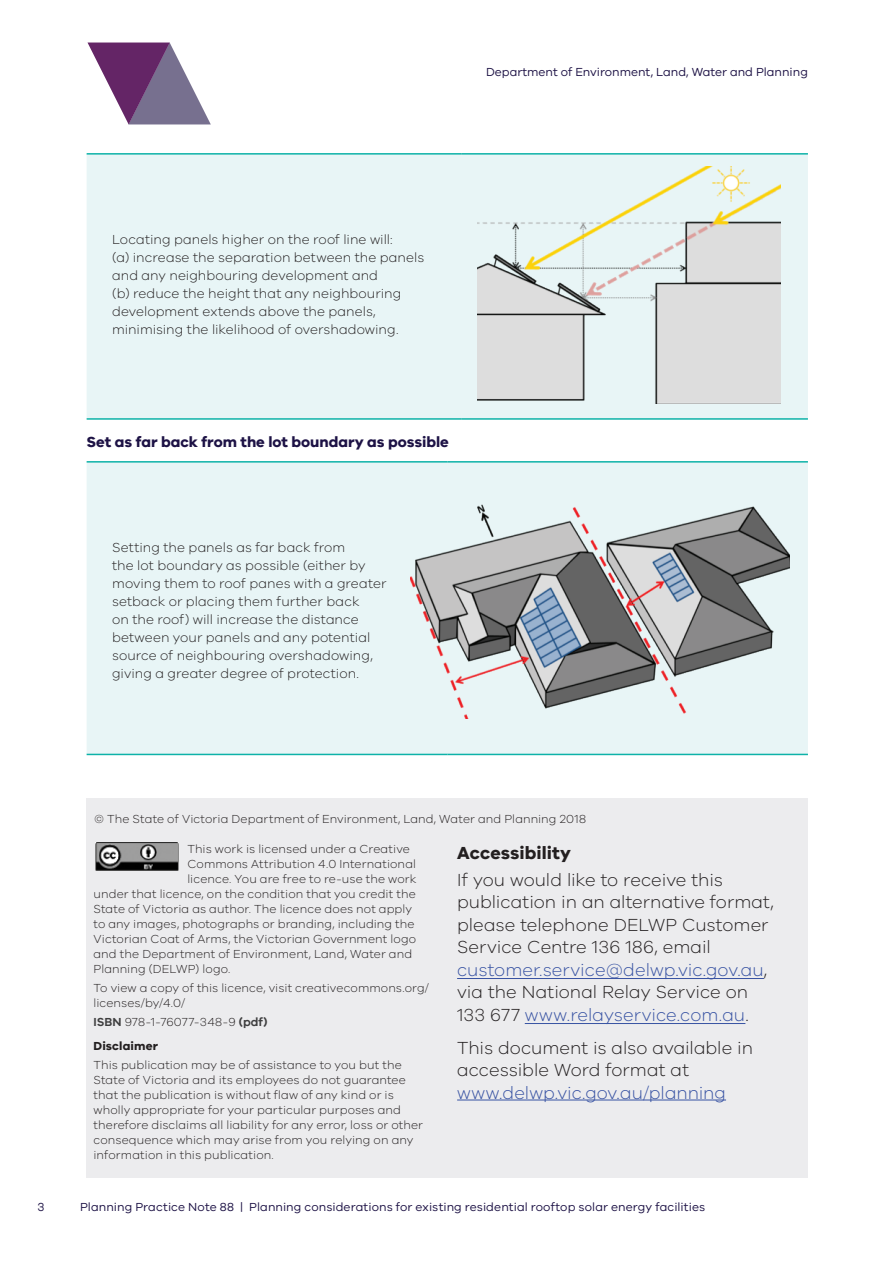
<style>
.page{position:relative;width:893px;height:1263px;background:#fff}
.page>*{position:absolute;margin:0;border:0;box-sizing:border-box;transform-origin:0 0}
.Accessibility{font:300 18px/22.5px "VIC";color:#231f20}
.Accessibility_Header{font:700 18px "VIC";letter-spacing:.005em;color:#231f20}
.Heading_2{font:700 15px "VIC";color:#1d1245}
.Body_text{font:300 13.5px/18px "VIC";letter-spacing:.005em;color:#231f20}
.Imprint{font:300 12px/15px "VIC";letter-spacing:.01em;color:#231f20}
.Accessibility_Header-2{font:300 12px/15px "VIC";letter-spacing:.01em;color:#231f20}
.t1{font:12px "VIC";letter-spacing:.005em;color:#1d1245}
.Imprint_Header{font:700 12px "VIC";letter-spacing:.01em;color:#231f20}
.s1{font-weight:600;color:#3e3e3f}
.s2{color:#3853a3}
</style>
<div class="page">
<svg style="left:87px;top:43px;width:124px;height:81px"></svg>
<div style="left:86px;top:798px;width:721px;height:380px;background:#ececee"></div>
<hr style="left:457px;top:978px;width:307px;height:1px;background:#3853a3">
<hr style="left:525px;top:1023px;width:220px;height:1px;background:#3853a3">
<hr style="left:457px;top:1099px;width:269px;height:1px;background:#3853a3">
<img style="left:96px;top:842px;width:83px;height:28px">
<div style="left:87px;top:155px;width:721px;height:263px;background:#e8f5f6"></div>
<hr style="left:87px;top:153px;width:375px;height:2px;background:#0db2a8">
<hr style="left:462px;top:153px;width:346px;height:2px;background:#0db2a8">
<hr style="left:87px;top:418px;width:375px;height:2px;background:#0db2a8">
<hr style="left:462px;top:418px;width:346px;height:2px;background:#0db2a8">
<div style="left:87px;top:463px;width:721px;height:291px;background:#e8f5f6"></div>
<hr style="left:87px;top:461px;width:360px;height:2px;background:#0db2a8">
<hr style="left:447px;top:461px;width:361px;height:2px;background:#0db2a8">
<hr style="left:87px;top:754px;width:360px;height:1px;background:#0db2a8">
<hr style="left:447px;top:754px;width:361px;height:1px;background:#0db2a8">
<img style="left:478px;top:166px;width:302px;height:237px">
<img style="left:410px;top:502px;width:380px;height:216px">
<p class="t1" style="left:486px;top:65px;width:323px">Department of Environment, Land, Water and Planning</p>
<p class="Body_text" style="left:112px;top:230px;width:314px">Locating panels higher on the roof line will:<br>(a) increase the separation between the panels and any neighbouring development and<br>(b) reduce the height that any neighbouring development extends above the panels, minimising the likelihood of overshadowing.</p>
<p class="Heading_2" style="left:87px;top:432px;width:364px">Set as far back from the lot boundary as possible</p>
<p class="Body_text" style="left:112px;top:538px;width:276px">Setting the panels as far back from<br>the lot boundary as possible (either by moving them to roof panes with a greater setback or placing them further back<br>on the roof) will increase the distance between your panels and any potential source of neighbouring overshadowing, giving a greater degree of protection.</p>
<p class="Imprint" style="left:95px;top:811px;width:493px">© The State of Victoria Department of Environment, Land, Water and Planning 2018</p>
<p class="Imprint" style="left:187px;top:841px;width:224px">This work is licensed under a Creative</p>
<p class="Imprint" style="left:187px;top:856px;width:230px">Commons Attribution 4.0 International</p>
<p class="Imprint" style="left:187px;top:871px;width:231px">licence. You are free to re-use the work</p>
<p class="Imprint" style="left:94px;top:886px;width:324px">under that licence, on the condition that you credit the</p>
<p class="Imprint" style="left:94px;top:901px;width:320px">State of Victoria as author. The licence does not apply</p>
<p class="Imprint" style="left:94px;top:916px;width:323px">to any images, photographs or branding, including the</p>
<p class="Imprint" style="left:94px;top:931px;width:324px">Victorian Coat of Arms, the Victorian Government logo</p>
<p class="Imprint" style="left:94px;top:946px;width:320px">and the Department of Environment, Land, Water and</p>
<p class="Imprint" style="left:94px;top:961px;width:138px">Planning (DELWP) logo.</p>
<p class="Imprint" style="left:94px;top:980px;width:337px">To view a copy of this licence, visit creativecommons.org/ licenses/by/4.0/</p>
<p class="Imprint" style="left:94px;top:1014px;width:175px"><span class="s1">ISBN</span> 978-1-76077-348-9 <span class="s1">(pdf)</span></p>
<p class="Imprint_Header" style="left:94px;top:1038px;width:66px">Disclaimer</p>
<p class="Accessibility_Header-2" style="left:94px;top:1057px;width:331px">This publication may be of assistance to you but the State of Victoria and its employees do not guarantee that the publication is without flaw of any kind or is wholly appropriate for your particular purposes and therefore disclaims all liability for any error, loss or other consequence which may arise from you relying on any information in this publication.</p>
<p class="Accessibility_Header" style="left:457px;top:841px;width:115px">Accessibility</p>
<p class="Accessibility" style="left:457px;top:867px;width:318px">If you would like to receive this publication in an alternative format, please telephone DELWP Customer Service Centre 136 186, email <span class="s2">customer.service@delwp.vic.gov.au</span>, via the National Relay Service on 133 677 <span class="s2">www.relayservice.com.au</span>.</p>
<p class="Accessibility" style="left:457px;top:1036px;width:297px">This document is also available in accessible Word format at <span class="s2">www.delwp.vic.gov.au/planning</span></p>
<p class="t1" style="left:38px;top:1200px;width:9px">3</p>
<p class="t1" style="left:80px;top:1200px;width:626px">Planning Practice Note 88 | Planning considerations for existing residential rooftop solar energy facilities</p>
</div>
